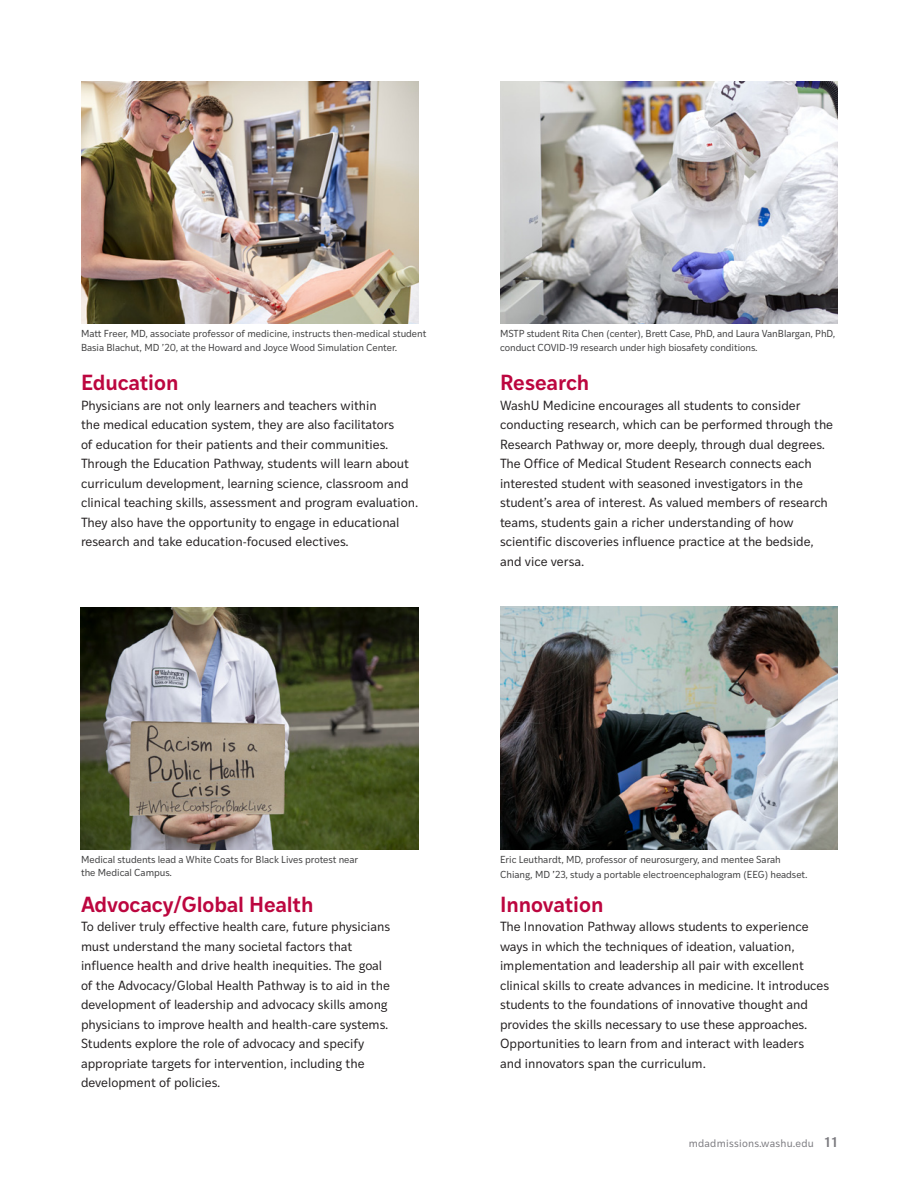
<style>
.page{position:relative;width:918px;height:1188px;background:#fff}
.page>*{position:absolute;margin:0;border:0;box-sizing:border-box;transform-origin:0 0}
.Subhead{font:600 21px "Ivy Style Sans";letter-spacing:-.005em;color:#bc063f}
.Pathways{font:12.75px/19.5px "Ivy Style Sans";color:#231f20}
.right_footer{font:10.5px "Ivy Style Sans";letter-spacing:.025em;color:#7b7a7f}
.positive_captions{font:9.75px/13.5px "Ivy Style Sans";letter-spacing:-.01em;color:#3e3e3f}
.s1{color:#231f20}
.s2{font-weight:600;font-size:13.5px}
</style>
<div class="page">
<img style="left:81px;top:607px;width:337px;height:243px">
<img style="left:500px;top:81px;width:338px;height:243px">
<img style="left:81px;top:81px;width:337px;height:243px">
<img style="left:500px;top:607px;width:338px;height:243px">
<p class="positive_captions" style="left:81px;top:326px;width:347px">Matt Freer, MD, associate professor of medicine, instructs then-medical student<br>Basia Blachut, MD ’20, at the Howard and Joyce Wood Simulation Center.</p>
<p class="Subhead" style="left:81px;top:367px;width:99px">Education</p>
<p class="Pathways" style="left:81px;top:395px;width:339px">Physicians are not only learners and teachers within<br>the medical education system, they are also facilitators<br>of education for their patients and their communities.<br>Through the Education Pathway, students will learn about curriculum development, learning science, classroom and clinical teaching skills, assessment and program evaluation.<br>They also have the opportunity to engage in educational research and take education-focused electives.</p>
<p class="positive_captions" style="left:500px;top:326px;width:337px">MSTP student Rita Chen (center), Brett Case, PhD, and Laura VanBlargan, PhD, conduct COVID-19 research under high biosafety conditions.</p>
<p class="Subhead" style="left:500px;top:367px;width:91px">Research</p>
<p class="Pathways" style="left:500px;top:395px;width:335px">WashU Medicine encourages all students to consider conducting research, which can be performed through the Research Pathway or, more deeply, through dual degrees.<br>The Office of Medical Student Research connects each interested student with seasoned investigators in the student’s area of interest. As valued members of research teams, students gain a richer understanding of how scientific discoveries influence practice at the bedside, and vice versa.</p>
<p class="positive_captions" style="left:81px;top:852px;width:279px">Medical students lead a White Coats for Black Lives protest near the Medical Campus.</p>
<p class="Subhead" style="left:81px;top:888px;width:234px">Advocacy/Global Health</p>
<p class="Pathways" style="left:81px;top:916px;width:311px">To deliver truly effective health care, future physicians must understand the many societal factors that influence health and drive health inequities. The goal of the Advocacy/Global Health Pathway is to aid in the development of leadership and advocacy skills among physicians to improve health and health-care systems.<br>Students explore the role of advocacy and specify appropriate targets for intervention, including the development of policies.</p>
<p class="positive_captions" style="left:500px;top:851px;width:309px;line-height:15px">Eric Leuthardt, MD, professor of neurosurgery, and mentee Sarah<br>Chiang, MD <span class="s1">’</span>23, study a portable electroencephalogram (EEG) headset.</p>
<p class="Subhead" style="left:500px;top:888px;width:105px">Innovation</p>
<p class="Pathways" style="left:500px;top:916px;width:331px">The Innovation Pathway allows students to experience ways in which the techniques of ideation, valuation, implementation and leadership all pair with excellent clinical skills to create advances in medicine. It introduces students to the foundations of innovative thought and provides the skills necessary to use these approaches.<br>Opportunities to learn from and interact with leaders<br>and innovators span the curriculum.</p>
<p class="right_footer" style="left:689px;top:1136px;width:150px">mdadmissions.washu.edu <span class="s2">11</span></p>
</div>
